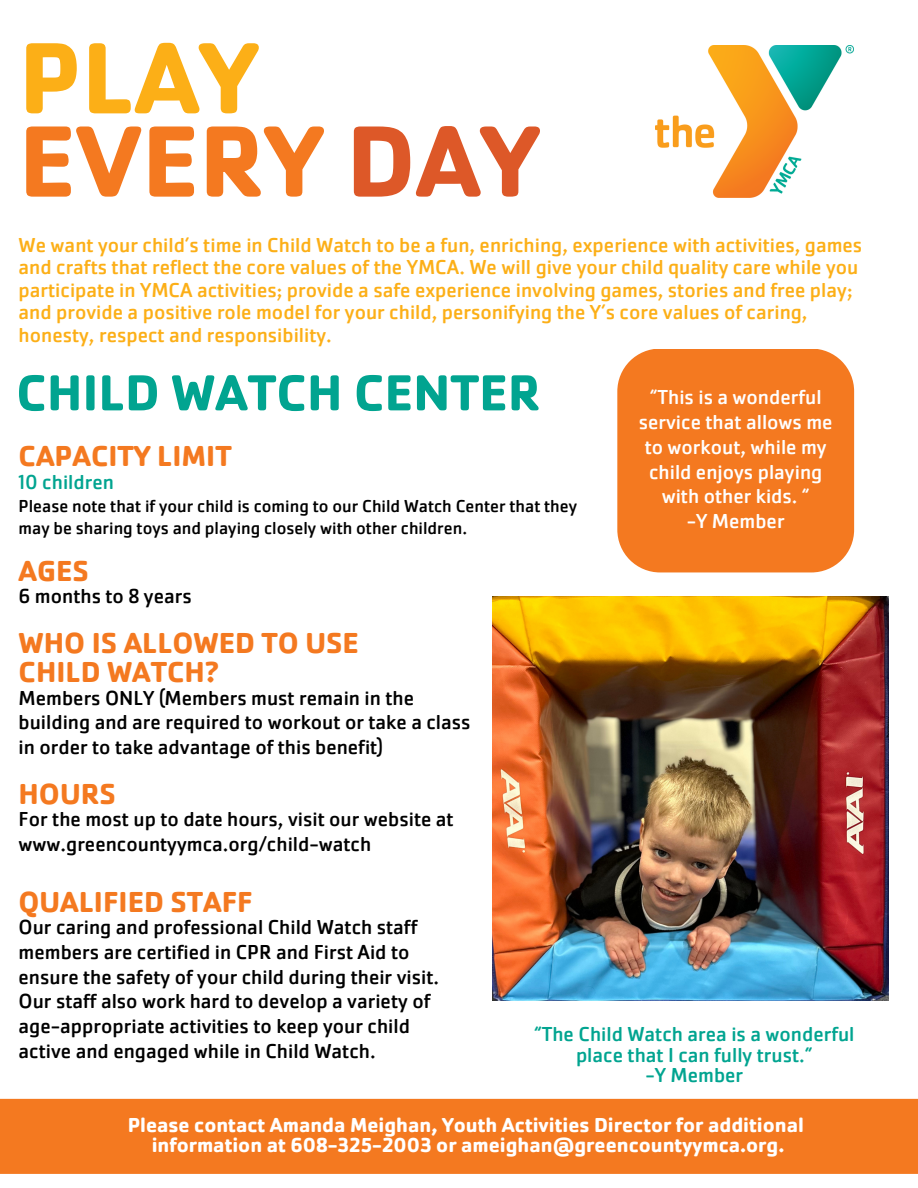
<style>
.page{position:relative;width:918px;height:1188px;background:#fff}
.page>*{position:absolute;margin:0;border:0;box-sizing:border-box;transform-origin:0 0}
.t1{font:700 105px/83.2px "Cachet Pro";color:#f47920}
.t2{font:700 52.5px "Cachet Pro";color:#01a490}
.t3{font:700 30px/29.2px "Cachet Pro";color:#f47920}
.t4{font:21px/24.8px "Cachet Pro";color:#000}
.t5{font:21px/22.5px "Cachet Pro";color:#fcaf17}
.t6{font:700 21px/20.2px "Cachet Pro";color:#fff;text-align:center}
.t7{font:21px/24.8px "Cachet Pro";color:#fff;text-align:center}
.t8{font:21px/20.2px "Cachet Pro";color:#01a490;text-align:center}
.t9{font:18px/21.3px "Cachet Pro";color:#000}
.s1{color:#fcaf17}
.s2{color:#dd5828}
</style>
<div class="page">
<img style="left:656px;top:45px;width:198px;height:152px">
<div style="left:0;top:1099px;width:918px;height:75px;background:#f47920"></div>
<img style="left:492px;top:596px;width:396px;height:404px">
<div style="left:617px;top:349px;width:237px;height:223px;background:#f47920"></div>
<h3 class="t1" style="left:19px;top:36px;width:522px"><span class="s1">PLAY<br></span>EVERY <span class="s2">DAY</span></h3>
<h3 class="t5" style="left:19px;top:234px;width:845px">We want your child’s time in Child Watch to be a fun, enriching, experience with activities, games and crafts that reflect the core values of the YMCA. We will give your child quality care while you participate in YMCA activities; provide a safe experience involving games, stories and free play; and provide a positive role model for your child, personifying the Y’s core values of caring, honesty, respect and responsibility.</h3>
<h3 class="t2" style="left:16px;top:360px;width:526px">CHILD WATCH CENTER</h3>
<p class="t7" style="left:639px;top:385px;width:195px">“This is a wonderful service that allows me to workout, while my child enjoys playing with other kids. “<br>-Y Member</p>
<p class="t3" style="left:19px;top:441px;width:215px">CAPACITY LIMIT</p>
<h3 class="t8" style="left:19px;top:471px;width:97px">10 children</h3>
<h3 class="t9" style="left:19px;top:496px;width:560px">Please note that if your child is coming to our Child Watch Center that they may be sharing toys and playing closely with other children.</h3>
<h2 class="t3" style="left:19px;top:556px;width:72px">AGES</h2>
<h2 class="t4" style="left:19px;top:584px;width:175px">6 months to 8 years</h2>
<p class="t3" style="left:19px;top:628px;width:342px">WHO IS ALLOWED TO USE<br>CHILD WATCH?</p>
<p class="t4" style="left:19px;top:685px;width:454px">Members ONLY (Members must remain in the building and are required to workout or take a class in order to take advantage of this benefit)</p>
<p class="t3" style="left:19px;top:779px;width:99px">HOURS</p>
<p class="t4" style="left:19px;top:807px;width:437px">For the most up to date hours, visit our website at www.greencountyymca.org/child-watch</p>
<p class="t3" style="left:19px;top:887px;width:236px">QUALIFIED STAFF</p>
<p class="t4" style="left:19px;top:915px;width:422px">Our caring and professional Child Watch staff members are certified in CPR and First Aid to ensure the safety of your child during their visit.<br>Our staff also work hard to develop a variety of age-appropriate activities to keep your child active and engaged while in Child Watch.</p>
<h3 class="t8" style="left:534px;top:1024px;width:322px">“The Child Watch area is a wonderful place that I can fully trust.”<br>-Y Member</h3>
<h3 class="t6" style="left:128px;top:1115px;width:678px">Please contact Amanda Meighan, Youth Activities Director for additional information at 608-325-2003 or ameighan@greencountyymca.org.</h3>
</div>
